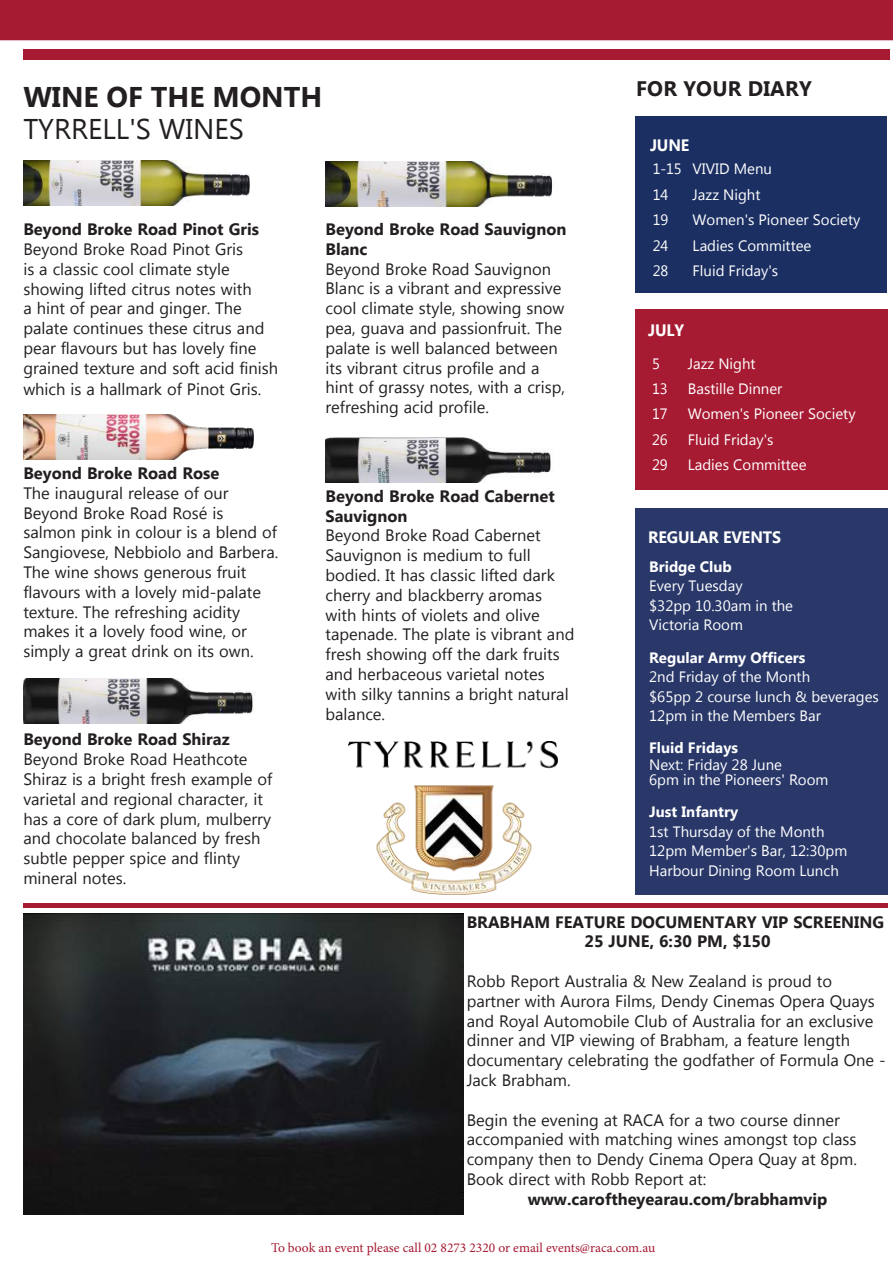
<style>
.page{position:relative;width:893px;height:1263px;background:#fff}
.page>*{position:absolute;margin:0;border:0;box-sizing:border-box;transform-origin:0 0}
.t1{font:700 28.5px "Myanmar Text";color:#231f20}
.t2{font:28.5px "Myanmar Text";color:#231f20}
.t3{font:700 21px "Myanmar Text";letter-spacing:.01em;color:#231f20}
.t4{font:16.5px/19.8px "Myanmar Text";color:#231f20}
.t5{font:700 16.5px/19.8px "Myanmar Text";color:#231f20}
.t6{font:700 16.5px "Myanmar Text";letter-spacing:-.01em;color:#fff}
.t7{font:15px/19.5px "Myanmar Text";color:#fff}
.t8{font:700 15px "Myanmar Text";color:#fff}
.t9{font:13.5px "Minion Pro";color:#a61a32}
</style>
<div class="page">
<div style="left:24px;top:49px;width:866px;height:11px;background:#a61a32"></div>
<div style="left:635px;top:508px;width:253px;height:387px;background:#293869"></div>
<div style="left:635px;top:309px;width:253px;height:181px;background:#a61a32"></div>
<div style="left:635px;top:116px;width:251px;height:177px;background:#1b2f62"></div>
<div style="left:0;top:0;width:893px;height:40px;background:#a61a32"></div>
<img style="left:23px;top:913px;width:440px;height:301px">
<img style="left:23px;top:160px;width:227px;height:46px">
<img style="left:325px;top:161px;width:228px;height:46px">
<img style="left:23px;top:414px;width:231px;height:46px">
<img style="left:23px;top:678px;width:230px;height:46px">
<img style="left:325px;top:437px;width:226px;height:45px">
<img style="left:349px;top:742px;width:208px;height:153px">
<hr style="left:23px;top:903px;width:865px;height:4px;background:#a61a32">
<h1 class="t1" style="left:23px;top:81px;width:300px">WINE OF THE MONTH</h1>
<h1 class="t2" style="left:23px;top:113px;width:222px">TYRRELL'S WINES</h1>
<p class="t5" style="left:23px;top:220px;width:237px">Beyond Broke Road Pinot Gris</p>
<p class="t4" style="left:23px;top:239px;width:256px">Beyond Broke Road Pinot Gris<br>is a classic cool climate style showing lifted citrus notes with<br>a hint of pear and ginger. The palate continues these citrus and pear flavours but has lovely fine grained texture and soft acid finish</p>
<p class="t4" style="left:23px;top:380px;width:239px">which is a hallmark of Pinot Gris.</p>
<p class="t5" style="left:23px;top:463px;width:198px">Beyond Broke Road Rose</p>
<p class="t4" style="left:23px;top:483px;width:256px">The inaugural release of our<br>Beyond Broke Road Rosé is salmon pink in colour is a blend of<br>Sangiovese, Nebbiolo and Barbera.<br>The wine shows generous fruit flavours with a lovely mid-palate texture. The refreshing acidity makes it a lovely food wine, or simply a great drink on its own.</p>
<p class="t5" style="left:23px;top:730px;width:208px">Beyond Broke Road Shiraz</p>
<p class="t4" style="left:23px;top:750px;width:250px">Beyond Broke Road Heathcote<br>Shiraz is a bright fresh example of varietal and regional character, it has a core of dark plum, mulberry and chocolate balanced by fresh subtle pepper spice and flinty mineral notes.</p>
<p class="t5" style="left:325px;top:219px;width:243px">Beyond Broke Road Sauvignon<br>Blanc</p>
<p class="t4" style="left:325px;top:259px;width:241px">Beyond Broke Road Sauvignon<br>Blanc is a vibrant and expressive cool climate style, showing snow pea, guava and passionfruit. The palate is well balanced between its vibrant citrus profile and a hint of grassy notes, with a crisp, refreshing acid profile.</p>
<p class="t5" style="left:325px;top:486px;width:231px">Beyond Broke Road Cabernet<br>Sauvignon</p>
<p class="t4" style="left:325px;top:526px;width:250px">Beyond Broke Road Cabernet<br>Sauvignon is medium to full bodied. It has classic lifted dark cherry and blackberry aromas with hints of violets and olive tapenade. The plate is vibrant and fresh showing off the dark fruits and herbaceous varietal notes with silky tannins a bright natural balance.</p>
<p class="t3" style="left:636px;top:77px;width:177px">FOR YOUR DIARY</p>
<p class="t6" style="left:650px;top:135px;width:41px">JUNE</p>
<p class="t7" style="left:653px;top:156px;width:121px;line-height:26.1px">1-15 VIVID Menu<br>14</p>
<p class="t7" style="left:693px;top:185px;width:69px">Jazz Night</p>
<p class="t7" style="left:653px;top:210px;width:17px">19</p>
<p class="t7" style="left:693px;top:210px;width:169px">Women's Pioneer Society</p>
<p class="t7" style="left:653px;top:236px;width:17px">24</p>
<p class="t7" style="left:693px;top:236px;width:120px">Ladies Committee</p>
<p class="t7" style="left:653px;top:261px;width:17px">28</p>
<p class="t7" style="left:693px;top:261px;width:87px">Fluid Friday's</p>
<p class="t6" style="left:648px;top:321px;width:38px">JULY</p>
<p class="t7" style="left:652px;top:354px;width:9px">5</p>
<p class="t7" style="left:688px;top:354px;width:69px">Jazz Night</p>
<p class="t7" style="left:652px;top:379px;width:17px">13</p>
<p class="t7" style="left:688px;top:379px;width:96px">Bastille Dinner</p>
<p class="t7" style="left:652px;top:404px;width:17px">17</p>
<p class="t7" style="left:688px;top:404px;width:169px">Women's Pioneer Society</p>
<p class="t7" style="left:652px;top:430px;width:17px">26</p>
<p class="t7" style="left:688px;top:430px;width:87px">Fluid Friday's</p>
<p class="t7" style="left:652px;top:455px;width:17px">29</p>
<p class="t7" style="left:688px;top:455px;width:120px">Ladies Committee</p>
<p class="t6" style="left:648px;top:528px;width:134px">REGULAR EVENTS</p>
<p class="t8" style="left:649px;top:558px;width:84px">Bridge Club</p>
<p class="t7" style="left:649px;top:576px;width:145px">Every Tuesday<br>$32pp 10.30am in the<br>Victoria Room</p>
<p class="t8" style="left:649px;top:649px;width:158px">Regular Army Officers</p>
<p class="t7" style="left:649px;top:667px;width:231px">2nd Friday of the Month<br>$65pp 2 course lunch &amp; beverages<br>12pm in the Members Bar</p>
<p class="t8" style="left:649px;top:739px;width:90px">Fluid Fridays</p>
<p class="t7" style="left:649px;top:757px;width:181px;line-height:15px">Next: Friday 28 June<br>6pm in the Pioneers' Room</p>
<p class="t8" style="left:649px;top:803px;width:90px">Just Infantry</p>
<p class="t7" style="left:649px;top:822px;width:200px">1st Thursday of the Month<br>12pm Member's Bar, 12:30pm<br>Harbour Dining Room Lunch</p>
<p class="t5" style="left:467px;top:912px;width:419px;text-align:center">BRABHAM FEATURE DOCUMENTARY VIP SCREENING<br>25 JUNE, 6:30 PM, $150</p>
<p class="t4" style="left:467px;top:971px;width:421px">Robb Report Australia &amp; New Zealand is proud to partner with Aurora Films, Dendy Cinemas Opera Quays and Royal Automobile Club of Australia for an exclusive dinner and VIP viewing of Brabham, a feature length documentary celebrating the godfather of Formula One - Jack Brabham.</p>
<p class="t4" style="left:467px;top:1110px;width:392px">Begin the evening at RACA for a two course dinner accompanied with matching wines amongst top class company then to Dendy Cinema Opera Quay at 8pm.<br>Book direct with Robb Report at:</p>
<p class="t5" style="left:528px;top:1189px;width:301px">www.caroftheyearau.com/brabhamvip</p>
<p class="t9" style="left:271px;top:1238px;width:386px">To book an event please call 02 8273 2320 or email events@raca.com.au</p>
</div>
